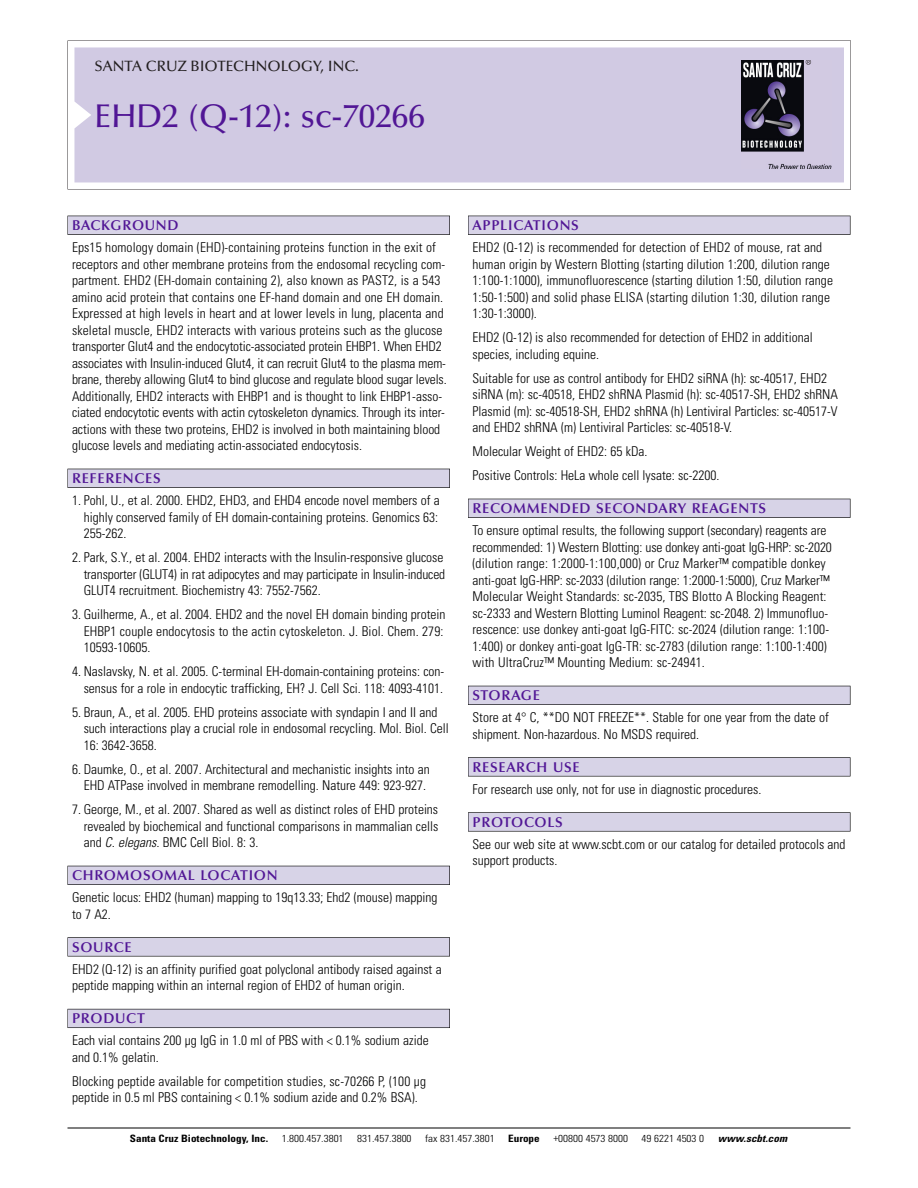
<style>
.page{position:relative;width:918px;height:1188px;background:#fff}
.page>*{position:absolute;margin:0;border:0;box-sizing:border-box;transform-origin:0 0}
.t1{font:500 33px "Optima";color:#511695}
.t2{font:500 15px "Optima";color:#231f20}
.t3{font:600 14.25px "Optima";letter-spacing:.05em;color:#511695}
.t4{font:300 condensed 13.5px/16.5px "Univers";color:#000}
.t5{font:300 condensed 10.2px "Univers";color:#000;scale:1.1 1}
.t6{font:700 condensed 10.2px "Univers";color:#000;scale:1.1 1}
.t7{font:italic 700 condensed 10.2px "Univers";letter-spacing:.005em;color:#000;scale:1.1 1}
.s1{font-style:italic}
</style>
<div class="page">
<svg style="left:68px;top:40px;width:783px;height:149px"></svg>
<div style="left:74px;top:47px;width:770px;height:135px;background:#d1cae3"></div>
<img style="left:741px;top:60px;width:90px;height:108px">
<div style="left:68px;top:216px;width:382px;height:19px;background:#525155"></div>
<div style="left:68px;top:216px;width:381px;height:18px;background:#d7d3e7"></div>
<div style="left:68px;top:469px;width:382px;height:19px;background:#515055"></div>
<div style="left:68px;top:469px;width:381px;height:18px;background:#d7d3e7"></div>
<div style="left:68px;top:866px;width:382px;height:19px;background:#525158"></div>
<div style="left:68px;top:866px;width:381px;height:18px;background:#d7d3e7"></div>
<div style="left:68px;top:937px;width:382px;height:19px;background:#575759"></div>
<div style="left:68px;top:938px;width:381px;height:18px;background:#d7d3e7"></div>
<div style="left:68px;top:1009px;width:382px;height:19px;background:#5b5a62"></div>
<div style="left:68px;top:1009px;width:381px;height:18px;background:#d7d3e7"></div>
<div style="left:468px;top:216px;width:382px;height:19px;background:#525155"></div>
<div style="left:468px;top:216px;width:382px;height:18px;background:#d7d3e7"></div>
<div style="left:468px;top:499px;width:382px;height:19px;background:#515055"></div>
<div style="left:468px;top:499px;width:382px;height:18px;background:#d7d3e7"></div>
<div style="left:468px;top:686px;width:382px;height:19px;background:#525158"></div>
<div style="left:468px;top:686px;width:382px;height:18px;background:#d7d3e7"></div>
<div style="left:468px;top:757px;width:382px;height:19px;background:#575759"></div>
<div style="left:468px;top:758px;width:382px;height:18px;background:#d7d3e7"></div>
<svg style="left:468px;top:812px;width:382px;height:20px"></svg>
<div style="left:468px;top:813px;width:382px;height:18px;background:#d7d3e7"></div>
<hr style="left:68px;top:1128px;width:782px;height:1px;background:#000">
<p class="t2" style="left:94px;top:61px;width:266px">SANTA CRUZ BIOTECHNOLOGY, INC.</p>
<h1 class="t1" style="left:94px;top:103px;width:332px">EHD2 (Q-12): sc-70266</h1>
<p class="t3" style="left:72px;top:219px;width:108px">BACKGROUND</p>
<p class="t4" style="left:72px;top:240px;width:376px">Eps15 homology domain (EHD)-containing proteins function in the exit of receptors and other membrane proteins from the endosomal recycling com&shy;partment. EHD2 (EH-domain containing 2), also known as PAST2, is a 543 amino acid protein that contains one EF-hand domain and one EH domain.<br>Expressed at high levels in heart and at lower levels in lung, placenta and skeletal muscle, EHD2 interacts with various proteins such as the glucose transporter Glut4 and the endocytotic-associated protein EHBP1. When EHD2 associates with Insulin-induced Glut4, it can recruit Glut4 to the plasma mem&shy;brane, thereby allowing Glut4 to bind glucose and regulate blood sugar levels.<br>Additionally, EHD2 interacts with EHBP1 and is thought to link EHBP1-asso&shy;ciated endocytotic events with actin cytoskeleton dynamics. Through its inter&shy;actions with these two proteins, EHD2 is involved in both maintaining blood glucose levels and mediating actin-associated endocytosis.</p>
<p class="t3" style="left:72px;top:473px;width:90px">REFERENCES</p>
<p class="t4" style="left:84px;top:493px;width:358px;text-align:justify;text-indent:-12px">1. Pohl, U., et al. 2000. EHD2, EHD3, and EHD4 encode novel members of a highly conserved family of EH domain-containing proteins. Genomics 63:<br>255-262.</p>
<p class="t4" style="left:84px;top:550px;width:363px;text-indent:-12px">2. Park, S.Y., et al. 2004. EHD2 interacts with the Insulin-responsive glucose transporter (GLUT4) in rat adipocytes and may participate in Insulin-induced<br>GLUT4 recruitment. Biochemistry 43: 7552-7562.</p>
<p class="t4" style="left:84px;top:607px;width:363px;text-indent:-12px">3. Guilherme, A., et al. 2004. EHD2 and the novel EH domain binding protein<br>EHBP1 couple endocytosis to the actin cytoskeleton. J. Biol. Chem. 279:<br>10593-10605.</p>
<p class="t4" style="left:72px;top:664px;width:374px;text-align:right">4. Naslavsky, N. et al. 2005. C-terminal EH-domain-containing proteins: con&shy;sensus for a role in endocytic trafficking, EH? J. Cell Sci. 118: 4093-4101.</p>
<p class="t4" style="left:84px;top:705px;width:367px;text-indent:-12px">5. Braun, A., et al. 2005. EHD proteins associate with syndapin I and II and such interactions play a crucial role in endosomal recycling. Mol. Biol. Cell<br>16: 3642-3658.</p>
<p class="t4" style="left:72px;top:762px;width:359px;text-align:center">6. Daumke, O., et al. 2007. Architectural and mechanistic insights into an<br>EHD ATPase involved in membrane remodelling. Nature 449: 923-927.</p>
<p class="t4" style="left:84px;top:802px;width:356px;text-align:justify;text-indent:-12px">7. George, M., et al. 2007. Shared as well as distinct roles of EHD proteins revealed by biochemical and functional comparisons in mammalian cells and <span class="s1">C. elegans.</span> BMC Cell Biol. 8: 3.</p>
<p class="t3" style="left:72px;top:870px;width:207px">CHROMOSOMAL LOCATION</p>
<p class="t4" style="left:72px;top:890px;width:367px">Genetic locus: EHD2 (human) mapping to 19q13.33; Ehd2 (mouse) mapping to 7 A2.</p>
<p class="t3" style="left:72px;top:941px;width:61px">SOURCE</p>
<p class="t4" style="left:72px;top:962px;width:371px">EHD2 (Q-12) is an affinity purified goat polyclonal antibody raised against a peptide mapping within an internal region of EHD2 of human origin.</p>
<p class="t3" style="left:72px;top:1013px;width:74px">PRODUCT</p>
<p class="t4" style="left:72px;top:1033px;width:358px">Each vial contains 200 µg IgG in 1.0 ml of PBS with &lt; 0.1% sodium azide and 0.1% gelatin.</p>
<p class="t4" style="left:72px;top:1074px;width:356px">Blocking peptide available for competition studies, sc-70266 P, (100 µg peptide in 0.5 ml PBS containing &lt; 0.1% sodium azide and 0.2% BSA).</p>
<p class="t3" style="left:473px;top:219px;width:108px">APPLICATIONS</p>
<p class="t4" style="left:473px;top:240px;width:362px">EHD2 (Q-12) is recommended for detection of EHD2 of mouse, rat and human origin by Western Blotting (starting dilution 1:200, dilution range 1:100-1:1000), immunofluorescence (starting dilution 1:50, dilution range 1:50-1:500) and solid phase ELISA (starting dilution 1:30, dilution range 1:30-1:3000).</p>
<p class="t4" style="left:473px;top:330px;width:342px">EHD2 (Q-12) is also recommended for detection of EHD2 in additional species, including equine.</p>
<p class="t4" style="left:473px;top:371px;width:367px">Suitable for use as control antibody for EHD2 siRNA (h): sc-40517, EHD2 siRNA (m): sc-40518, EHD2 shRNA Plasmid (h): sc-40517-SH, EHD2 shRNA Plasmid (m): sc-40518-SH, EHD2 shRNA (h) Lentiviral Particles: sc-40517-V and EHD2 shRNA (m) Lentiviral Particles: sc-40518-V.</p>
<p class="t4" style="left:473px;top:440px;width:248px;line-height:24px">Molecular Weight of EHD2: 65 kDa.<br>Positive Controls: HeLa whole cell lysate: sc-2200.</p>
<p class="t3" style="left:473px;top:503px;width:295px">RECOMMENDED SECONDARY REAGENTS</p>
<p class="t4" style="left:473px;top:523px;width:361px">To ensure optimal results, the following support (secondary) reagents are recommended: 1) Western Blotting: use donkey anti-goat IgG-HRP: sc-2020 (dilution range: 1:2000-1:100,000) or Cruz Marker™ compatible donkey anti-goat IgG-HRP: sc-2033 (dilution range: 1:2000-1:5000), Cruz Marker™ Molecular Weight Standards: sc-2035, TBS Blotto A Blocking Reagent: sc-2333 and Western Blotting Luminol Reagent: sc-2048. 2) Immunofluo&shy;rescence: use donkey anti-goat IgG-FITC: sc-2024 (dilution range: 1:100- 1:400) or donkey anti-goat IgG-TR: sc-2783 (dilution range: 1:100-1:400) with UltraCruz™ Mounting Medium: sc-24941.</p>
<p class="t3" style="left:473px;top:690px;width:69px">STORAGE</p>
<p class="t4" style="left:473px;top:710px;width:358px">Store at 4° C, **DO NOT FREEZE**. Stable for one year from the date of shipment. Non-hazardous. No MSDS required.</p>
<p class="t3" style="left:473px;top:761px;width:109px">RESEARCH USE</p>
<p class="t4" style="left:473px;top:782px;width:290px">For research use only, not for use in diagnostic procedures.</p>
<p class="t3" style="left:473px;top:816px;width:92px">PROTOCOLS</p>
<p class="t4" style="left:473px;top:837px;width:375px">See our web site at www.scbt.com or our catalog for detailed protocols and support products.</p>
<p class="t6" style="left:130px;top:1135px;width:127px">Santa Cruz Biotechnology, Inc.</p>
<p class="t5" style="left:282px;top:1135px;width:58px">1.800.457.3801</p>
<p class="t5" style="left:357px;top:1135px;width:51px">831.457.3800</p>
<p class="t5" style="left:425px;top:1135px;width:65px">fax 831.457.3801</p>
<p class="t6" style="left:508px;top:1135px;width:30px">Europe</p>
<p class="t5" style="left:553px;top:1135px;width:69px">+00800 4573 8000</p>
<p class="t5" style="left:642px;top:1135px;width:58px">49 6221 4503 0</p>
<p class="t7" style="left:718px;top:1135px;width:64px">www.scbt.com</p>
</div>
